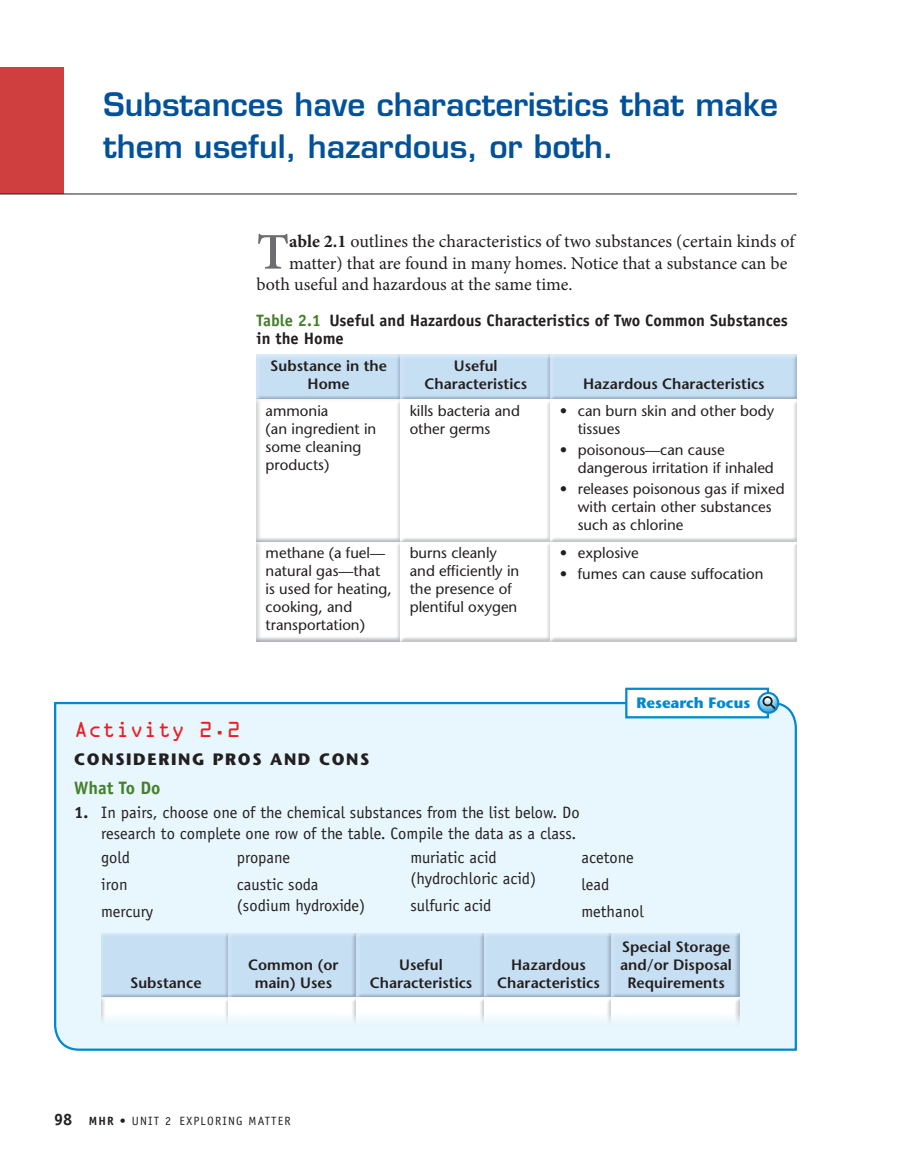
<style>
.page{position:relative;width:905px;height:1175px;background:#fff}
.page>*{position:absolute;margin:0;border:0;box-sizing:border-box;transform-origin:0 0}
.t1{font:600 51.45px "Minion Pro";color:#6c6d70}
.t2{font:600 31.5px/42px "Eurostile";color:#01519b}
.t3{font:19.5px "OCRA";letter-spacing:-.01em;color:#ee1d23}
.t4{font:18px "Minion Pro";color:#231f20}
.t5{font:700 18px "Officina Sans";color:#45802a}
.t6{font:16.5px/27px "Officina Sans";color:#231f20}
.t7{font:700 16.5px/18px "Officina Sans";color:#231f20}
.t8{font:700 16.5px "Stone Sans";letter-spacing:.1em;color:#231f20}
.t9{font:15px/18px "Stone Sans";color:#231f20}
.t10{font:600 15px/18px "Stone Sans";color:#231f20;text-align:center}
.t11{font:700 15px "Stone Sans";color:#0089cf}
.t12{font:12px "Officina Sans";letter-spacing:.1em;color:#231f20}
.s1{font-weight:700}
.s2{color:#45802a}
.s3{font-weight:700;font-size:16.5px}
</style>
<div class="page">
<div style="left:0;top:68px;width:63px;height:126px;background:#cf3f40"></div>
<hr style="left:0;top:194px;width:796px;height:1px;background:#231f20">
<img style="left:256px;top:355px;width:540px;height:286px">
<div style="left:54px;top:701px;width:743px;height:350px;background:#e8f6fd"></div>
<img style="left:101px;top:933px;width:638px;height:94px">
<div style="left:626px;top:688px;width:142px;height:29px;background:#fff"></div>
<div style="left:625px;top:687px;width:144px;height:31px;border:2px solid #0089cf"></div>
<div style="left:757px;top:692px;width:22px;height:21px;background:#eef7fb;border-radius:50%"></div>
<svg style="left:760px;top:694px;width:19px;height:18px"></svg>
<div style="left:757px;top:692px;width:22px;height:22px;border:2px solid #0089cf;border-radius:50%"></div>
<p class="t2" style="left:104px;top:86px;width:676px">Substances have characteristics that make them useful, hazardous, or both.</p>
<p class="t1" style="left:256px;top:232px;width:34px">T</p>
<p class="t4" style="left:289px;top:234px;width:507px"><span class="s1">able 2.1</span> outlines the characteristics of two substances (certain kinds of</p>
<p class="t4" style="left:289px;top:256px;width:499px">matter) that are found in many homes. Notice that a substance can be</p>
<p class="t4" style="left:257px;top:277px;width:317px">both useful and hazardous at the same time.</p>
<p class="t7" style="left:256px;top:313px;width:533px"><span class="s2">Table 2.1</span> Useful and Hazardous Characteristics of Two Common Substances in the Home</p>
<p class="t10" style="left:270px;top:358px;width:118px">Substance in the<br>Home</p>
<p class="t10" style="left:424px;top:358px;width:104px">Useful<br>Characteristics</p>
<p class="t10" style="left:583px;top:376px;width:183px">Hazardous Characteristics</p>
<p class="t9" style="left:266px;top:403px;width:112px">ammonia<br>(an ingredient in some cleaning products)</p>
<p class="t9" style="left:410px;top:403px;width:112px">kills bacteria and other germs</p>
<p class="t9" style="left:578px;top:403px;width:198px;text-indent:-18px">• can burn skin and other body tissues</p>
<p class="t9" style="left:578px;top:442px;width:197px;text-indent:-18px">• poisonous—can cause dangerous irritation if inhaled</p>
<p class="t9" style="left:578px;top:481px;width:208px;text-indent:-18px">• releases poisonous gas if mixed with certain other substances such as chlorine</p>
<p class="t9" style="left:266px;top:545px;width:128px">methane (a fuel— natural gas—that is used for heating, cooking, and transportation)</p>
<p class="t9" style="left:410px;top:545px;width:111px">burns cleanly and efficiently in the presence of plentiful oxygen</p>
<p class="t9" style="left:560px;top:545px;width:80px">• explosive</p>
<p class="t9" style="left:560px;top:566px;width:205px">• fumes can cause suffocation</p>
<p class="t11" style="left:636px;top:697px;width:115px">Research Focus</p>
<p class="t3" style="left:74px;top:722px;width:168px">Activity 2.2</p>
<p class="t8" style="left:74px;top:752px;width:296px">CONSIDERING PROS AND CONS</p>
<p class="t5" style="left:74px;top:781px;width:88px">What To Do</p>
<p class="t6" style="left:74px;top:803px;width:507px;line-height:21px;text-align:right"><span class="s1">1.</span> In pairs, choose one of the chemical substances from the list below. Do research to complete one row of the table. Compile the data as a class.</p>
<p class="t6" style="left:101px;top:845px;width:53px">gold iron mercury</p>
<p class="t6" style="left:237px;top:845px;width:83px">propane caustic soda</p>
<p class="t6" style="left:410px;top:848px;width:127px;line-height:21px">muriatic acid (hydrochloric acid)</p>
<p class="t6" style="left:410px;top:893px;width:83px">sulfuric acid</p>
<p class="t6" style="left:581px;top:845px;width:64px">acetone lead methanol</p>
<p class="t6" style="left:237px;top:893px;width:130px">(sodium hydroxide)</p>
<p class="t10" style="left:130px;top:975px;width:73px">Substance</p>
<p class="t10" style="left:248px;top:957px;width:92px">Common (or main) Uses</p>
<p class="t10" style="left:369px;top:957px;width:104px">Useful<br>Characteristics</p>
<p class="t10" style="left:497px;top:957px;width:104px">Hazardous<br>Characteristics</p>
<p class="t10" style="left:620px;top:939px;width:113px">Special Storage and/or Disposal<br>Requirements</p>
<p class="t12" style="left:54px;top:1116px;width:238px"><span class="s3">98</span> <span class="s1">MHR •</span> UNIT 2 EXPLORING MATTER</p>
</div>
